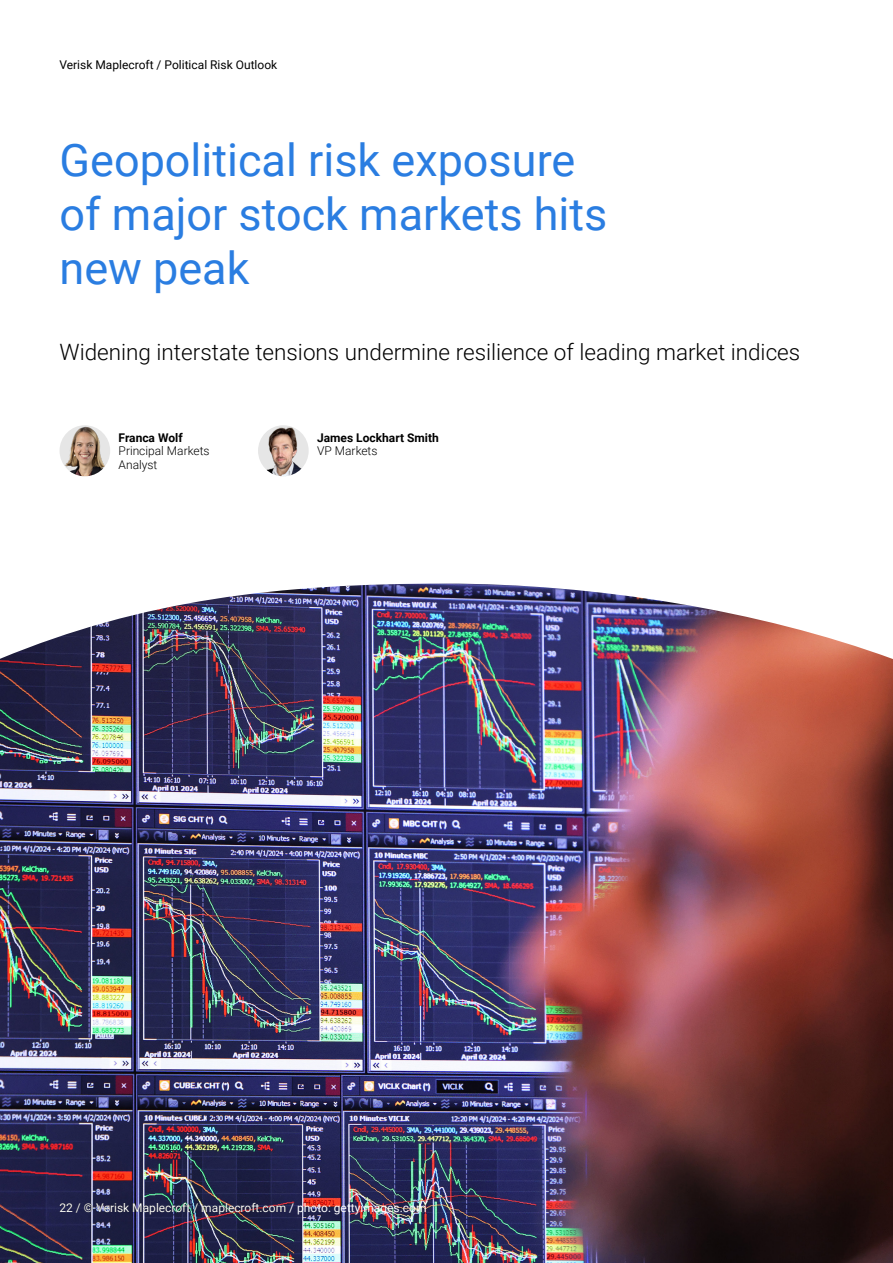
<style>
.page{position:relative;width:893px;height:1263px;background:#fff}
.page>*{position:absolute;margin:0;border:0;box-sizing:border-box;transform-origin:0 0}
.insight_heading{font:45px/54px "Roboto";color:#2a7de1}
.intro_12_15_light{font:300 22.5px "Roboto";color:#000}
.folio_left_alignment_8_10{font:12px "Roboto";color:#fff}
.t1{font:12px "Roboto";color:#000}
.Author_Title{font:300 12px/13.5px "Roboto";color:#000}
.Author_Name{font:700 12px "Roboto";color:#000}
</style>
<div class="page">
<img style="left:0;top:584px;width:893px;height:679px">
<img style="left:60px;top:425px;width:50px;height:51px">
<img style="left:258px;top:427px;width:51px;height:49px">
<p class="t1" style="left:60px;top:56px;width:219px">Verisk Maplecroft / Political Risk Outlook</p>
<p class="insight_heading" style="left:60px;top:131px;width:549px">Geopolitical risk exposure of major stock markets hits new peak</p>
<p class="intro_12_15_light" style="left:60px;top:336px;width:742px">Widening interstate tensions undermine resilience of leading market indices</p>
<p class="Author_Name" style="left:119px;top:429px;width:66px">Franca Wolf</p>
<p class="Author_Title" style="left:119px;top:444px;width:92px">Principal Markets<br>Analyst</p>
<p class="Author_Name" style="left:317px;top:429px;width:123px">James Lockhart Smith</p>
<p class="Author_Title" style="left:317px;top:444px;width:62px">VP Markets</p>
<p class="folio_left_alignment_8_10" style="left:60px;top:1200px;width:368px">22 / © Verisk Maplecroft / maplecroft.com / photo: gettyimages.com</p>
</div>
